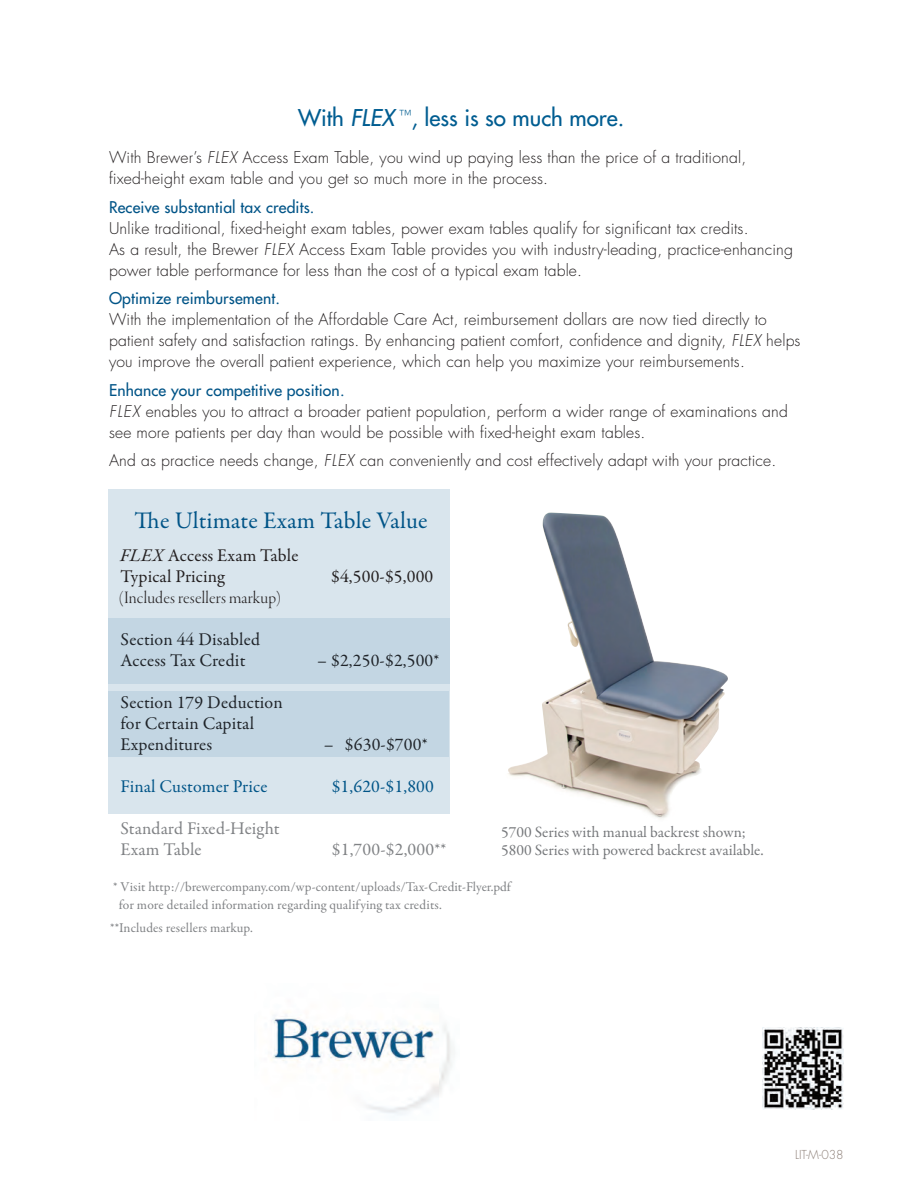
<style>
.page{position:relative;width:918px;height:1188px;background:#fff}
.page>*{position:absolute;margin:0;border:0;box-sizing:border-box;transform-origin:0 0}
.t1{font:24px "Garamond Premr Pro";letter-spacing:.005em;color:#005487}
.t2{font:22.5px "Futura";color:#005d91}
.t3{font:18px/21px "Garamond Premr Pro";letter-spacing:.01em;color:#231f20}
.t4{font:18px/21px "Garamond Premr Pro";letter-spacing:.01em;color:#808285}
.t5{font:18px "Garamond Premr Pro";letter-spacing:.005em;color:#005487}
.t6{font:18px "Garamond Premr Pro Lt Disp";letter-spacing:.01em;color:#231f20}
.t7{font:300 15.75px/21px "Futura";letter-spacing:.01em;color:#231f20}
.t8{font:15.75px/18px "Garamond Premr Pro";color:#76787b}
.t9{font:15.75px "Futura";letter-spacing:.01em;color:#005487}
.t10{font:13.5px/18px "Garamond Premr Pro";letter-spacing:.005em;color:#808285}
.t11{font:300 12px "Futura";color:#8c7f77}
.s1{font-style:italic}
.s2{font-weight:400;color:#005487}
</style>
<div class="page">
<img style="left:271px;top:1015px;width:182px;height:101px">
<img style="left:762px;top:1028px;width:82px;height:82px">
<div style="left:108px;top:490px;width:341px;height:324px;background:#d9e5ed"></div>
<div style="left:108px;top:618px;width:341px;height:66px;background:#c3d6e3"></div>
<div style="left:108px;top:691px;width:341px;height:66px;background:#c3d6e3"></div>
<img style="left:508px;top:512px;width:220px;height:307px">
<h2 class="t2" style="left:298px;top:103px;width:328px">With <span class="s1">FLEX</span> <sup>™</sup>, less is so much more.</h2>
<p class="t7" style="left:109px;top:147px;width:639px">With Brewer’s <span class="s1">FLEX</span> Access Exam Table, you wind up paying less than the price of a traditional, fixed-height exam table and you get so much more in the process.</p>
<p class="t9" style="left:109px;top:197px;width:207px">Receive substantial tax credits.</p>
<p class="t7" style="left:109px;top:218px;width:685px">Unlike traditional, fixed-height exam tables, power exam tables qualify for significant tax credits.<br>As a result, the Brewer <span class="s1">FLEX</span> Access Exam Table provides you with industry-leading, practice-enhancing power table performance for less than the cost of a typical exam table.</p>
<p class="t9" style="left:109px;top:288px;width:172px">Optimize reimbursement.</p>
<p class="t7" style="left:109px;top:309px;width:693px">With the implementation of the Affordable Care Act, reimbursement dollars are now tied directly to patient safety and satisfaction ratings. By enhancing patient comfort, confidence and dignity, <span class="s1">FLEX</span> helps you improve the overall patient experience, which can help you maximize your reimbursements.</p>
<p class="t7" style="left:109px;top:380px;width:680px"><span class="s2">Enhance your competitive position.<br></span><span class="s1">FLEX</span> enables you to attract a broader patient population, perform a wider range of examinations and see more patients per day than would be possible with fixed-height exam tables.</p>
<p class="t7" style="left:109px;top:450px;width:669px">And as practice needs change, <span class="s1">FLEX</span> can conveniently and cost effectively adapt with your practice.</p>
<h1 class="t1" style="left:135px;top:506px;width:295px">The Ultimate Exam Table Value</h1>
<p class="t3" style="left:120px;top:545px;width:180px"><span class="s1">FLEX</span> Access Exam Table<br>Typical Pricing</p>
<p class="t3" style="left:331px;top:566px;width:104px">$4,500-$5,000</p>
<p class="t6" style="left:119px;top:588px;width:164px">(Includes resellers markup)</p>
<p class="t3" style="left:121px;top:629px;width:141px">Section 44 Disabled<br>Access Tax Credit</p>
<p class="t3" style="left:121px;top:692px;width:164px">Section 179 Deduction for Certain Capital<br>Expenditures</p>
<p class="t3" style="left:317px;top:650px;width:124px">– $2,250-$2,500*</p>
<p class="t3" style="left:324px;top:734px;width:105px">– $630-$700*</p>
<p class="t5" style="left:121px;top:775px;width:149px">Final Customer Price</p>
<p class="t5" style="left:332px;top:775px;width:104px">$1,620-$1,800</p>
<p class="t4" style="left:121px;top:818px;width:161px">Standard Fixed-Height<br>Exam Table</p>
<p class="t8" style="left:501px;top:823px;width:264px">5700 Series with manual backrest shown;<br>5800 Series with powered backrest available.</p>
<p class="t10" style="left:119px;top:878px;width:394px;text-indent:-6px">* Visit http://brewercompany.com/wp-content/uploads/Tax-Credit-Flyer.pdf for more detailed information regarding qualifying tax credits.</p>
<p class="t10" style="left:110px;top:919px;width:144px">**Includes resellers markup.</p>
<p class="t4" style="left:332px;top:839px;width:116px">$1,700-$2,000**</p>
<p class="t11" style="left:795px;top:1147px;width:50px">LIT-M-038</p>
</div>
